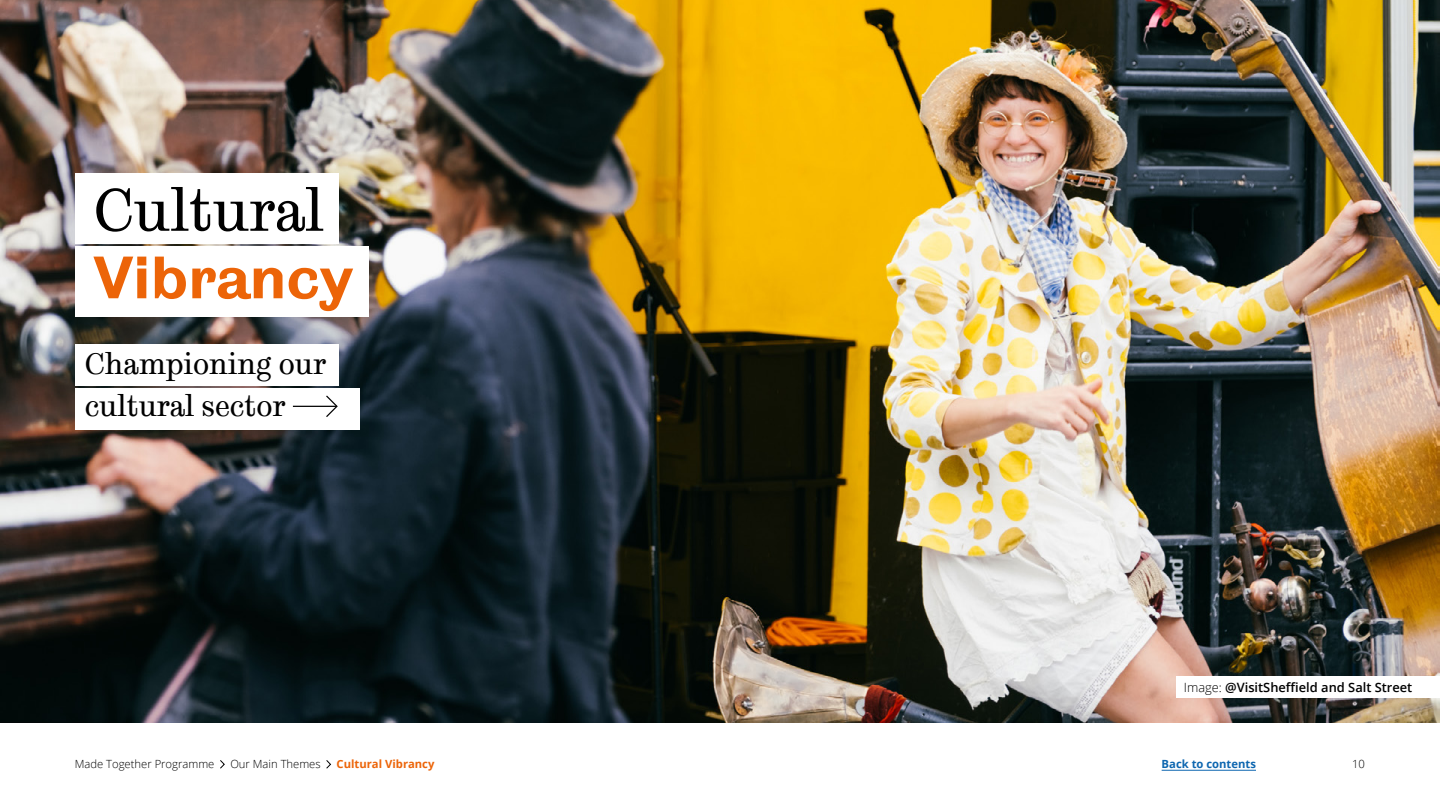
<style>
.page{position:relative;width:1440px;height:810px;background:#fff}
.page>*{position:absolute;margin:0;border:0;box-sizing:border-box;transform-origin:0 0}
.t1{font:60px "TUOS Stephenson";color:#000}
.t2{font:700 60px "TUOS Blake";color:#ec6408}
.t3{font:30px/41.2px "TUOS Stephenson";color:#000}
.t4{font:600 12.9px "Open Sans";color:#000}
.t5{font:300 11.25px "Open Sans";color:#000}
.t6{font:700 11.25px "Open Sans";color:#ec6408}
.t7{font:700 11.25px "Open Sans";color:#0d66b0}
.s1{font-weight:300;font-size:12.75px}
</style>
<div class="page">
<img style="left:0;top:0;width:1440px;height:722px">
<svg style="left:220px;top:760px;width:5px;height:9px"></svg>
<svg style="left:326px;top:760px;width:5px;height:9px"></svg>
<div style="left:75px;top:173px;width:263px;height:70px;background:#fff"></div>
<div style="left:75px;top:247px;width:294px;height:70px;background:#fff"></div>
<div style="left:75px;top:388px;width:285px;height:42px;background:#fff"></div>
<div style="left:75px;top:344px;width:263px;height:42px;background:#fff"></div>
<svg style="left:325px;top:395px;width:13px;height:22px"></svg>
<hr style="left:293px;top:406px;width:43px;height:1px;background:#000">
<div style="left:1177px;top:676px;width:263px;height:22px;background:#fff"></div>
<hr style="left:1162px;top:770px;width:94px;height:1px;background:#0d66b0">
<h1 class="t1" style="left:94px;top:173px;width:232px">Cultural</h1>
<h1 class="t2" style="left:94px;top:240px;width:261px">Vibrancy</h1>
<h2 class="t3" style="left:85px;top:343px;width:243px">Championing our cultural sector</h2>
<p class="t5" style="left:75px;top:756px;width:141px">Made Together Programme</p>
<p class="t5" style="left:230px;top:756px;width:92px">Our Main Themes</p>
<p class="t6" style="left:337px;top:756px;width:99px">Cultural Vibrancy</p>
<p class="t4" style="left:1184px;top:679px;width:230px"><span class="s1">Image:</span> @VisitSheffield and Salt Street</p>
<p class="t7" style="left:1162px;top:756px;width:96px">Back to contents</p>
<p class="t5" style="left:1352px;top:756px;width:14px">10</p>
</div>
